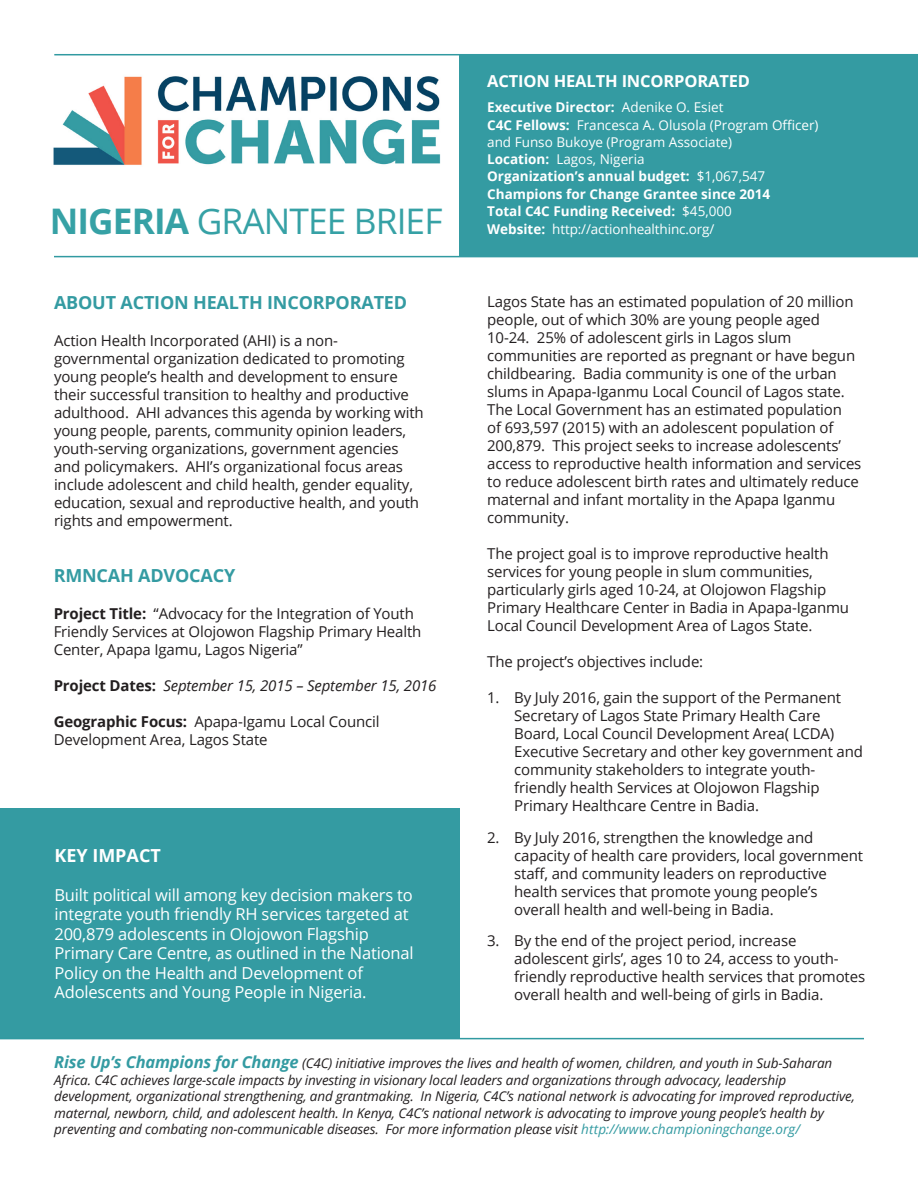
<style>
.page{position:relative;width:918px;height:1188px;background:#fff}
.page>*{position:absolute;margin:0;border:0;box-sizing:border-box;transform-origin:0 0}
.t1{font:35.25px "Open Sans";letter-spacing:-.025em;color:#36a1a5}
.HEADER_PARA{font:700 18px "Open Sans";letter-spacing:-.01em;color:#349ba2}
.HEADER_PARA-2{font:700 18px "Open Sans";color:#fff}
.body_bullets{font:16.5px/19.5px "Open Sans";letter-spacing:-.01em;color:#fff}
.HEADER_PARA-3{font:700 16.5px "Open Sans";letter-spacing:-.01em;color:#fff}
.HEADER_PARA-4{font:15px/18px "Open Sans";letter-spacing:-.01em;color:#231f20}
.HEADER_PARA-5{font:italic 15px "Open Sans";letter-spacing:-.01em;color:#231f20}
.body_black_text_para{font:italic 13.5px/16.5px "Open Sans";letter-spacing:-.01em;color:#231f20}
.body_black_text_para-2{font:700 13.5px "Open Sans";color:#fff}
.body_black_text_para-3{font:13.5px "Open Sans";color:#fff}
.s1{font-weight:700}
.s2{font-weight:700;font-style:normal}
.s3{font-weight:400}
.s4{font-weight:700;font-size:16.5px;color:#349ba2}
.s5{color:#349ba2}
</style>
<div class="page">
<img style="left:53px;top:76px;width:388px;height:89px">
<hr style="left:54px;top:54px;width:864px;height:1px;background:#319aa1">
<hr style="left:54px;top:256px;width:864px;height:1px;background:#319aa1">
<div style="left:460px;top:54px;width:458px;height:202px;background:#349ba2"></div>
<div style="left:0;top:808px;width:459px;height:231px;background:#349ba2"></div>
<hr style="left:0;top:1038px;width:864px;height:1px;background:#319aa1">
<p class="t1" style="left:50px;top:198px;width:394px"><span class="s1">NIGERIA</span> GRANTEE BRIEF</p>
<p class="HEADER_PARA" style="left:54px;top:290px;width:355px">ABOUT ACTION HEALTH INCORPORATED</p>
<p class="HEADER_PARA-4" style="left:54px;top:331px;width:371px">Action Health Incorporated (AHI) is a non&shy;governmental organization dedicated to promoting young people’s health and development to ensure their successful transition to healthy and productive adulthood. AHI advances this agenda by working with young people, parents, community opinion leaders, youth-serving organizations, government agencies and policymakers. AHI’s organizational focus areas include adolescent and child health, gender equality, education, sexual and reproductive health, and youth rights and empowerment.</p>
<p class="HEADER_PARA" style="left:54px;top:563px;width:183px">RMNCAH ADVOCACY</p>
<p class="HEADER_PARA-4" style="left:54px;top:604px;width:369px"><span class="s1">Project Title:</span> “Advocacy for the Integration of Youth<br>Friendly Services at Olojowon Flagship Primary Health<br>Center, Apapa Igamu, Lagos Nigeria”</p>
<p class="HEADER_PARA-5" style="left:54px;top:675px;width:384px"><span class="s2">Project Dates:</span> September 15, 2015 – September 15, 2016</p>
<p class="HEADER_PARA-4" style="left:54px;top:712px;width:327px"><span class="s1">Geographic Focus:</span> Apapa-Igamu Local Council<br>Development Area, Lagos State</p>
<p class="HEADER_PARA-2" style="left:54px;top:843px;width:108px">KEY IMPACT</p>
<p class="body_bullets" style="left:54px;top:884px;width:361px">Built political will among key decision makers to integrate youth friendly RH services targeted at 200,879 adolescents in Olojowon Flagship Primary Care Centre, as outlined in the National Policy on the Health and Development of Adolescents and Young People in Nigeria.</p>
<p class="HEADER_PARA-3" style="left:487px;top:69px;width:264px">ACTION HEALTH INCORPORATED</p>
<p class="body_black_text_para-2" style="left:487px;top:98px;width:238px">Executive Director: <span class="s3">Adenike O. Esiet</span></p>
<p class="body_black_text_para-3" style="left:487px;top:116px;width:333px"><span class="s1">C4C Fellows:</span> Francesca A. Olusola (Program Officer)</p>
<p class="body_black_text_para-3" style="left:487px;top:133px;width:246px">and Funso Bukoye (Program Associate)</p>
<p class="body_black_text_para-3" style="left:487px;top:150px;width:159px"><span class="s1">Location:</span> Lagos, Nigeria</p>
<p class="body_black_text_para-2" style="left:487px;top:167px;width:279px">Organization’s annual budget: <span class="s3">$1,067,547</span></p>
<p class="body_black_text_para-2" style="left:487px;top:184px;width:285px">Champions for Change Grantee since 2014</p>
<p class="body_black_text_para-2" style="left:487px;top:202px;width:246px">Total C4C Funding Received: <span class="s3">$45,000</span></p>
<p class="body_black_text_para-3" style="left:487px;top:220px;width:229px"><span class="s1">Website:</span> http://actionhealthinc.org/</p>
<p class="HEADER_PARA-4" style="left:487px;top:293px;width:376px">Lagos State has an estimated population of 20 million people, out of which 30% are young people aged 10-24. 25% of adolescent girls in Lagos slum communities are reported as pregnant or have begun childbearing. Badia community is one of the urban slums in Apapa-Iganmu Local Council of Lagos state.<br>The Local Government has an estimated population<br>of 693,597 (2015) with an adolescent population of 200,879. This project seeks to increase adolescents’ access to reproductive health information and services to reduce adolescent birth rates and ultimately reduce maternal and infant mortality in the Apapa Iganmu community.</p>
<p class="HEADER_PARA-4" style="left:487px;top:545px;width:363px">The project goal is to improve reproductive health services for young people in slum communities, particularly girls aged 10-24, at Olojowon Flagship Primary Healthcare Center in Badia in Apapa-Iganmu Local Council Development Area of Lagos State.</p>
<p class="HEADER_PARA-4" style="left:487px;top:653px;width:218px">The project’s objectives include:</p>
<p class="HEADER_PARA-4" style="left:514px;top:689px;width:350px;text-indent:-27px">1. By July 2016, gain the support of the Permanent Secretary of Lagos State Primary Health Care Board, Local Council Development Area( LCDA)<br>Executive Secretary and other key government and community stakeholders to integrate youth&shy;friendly health Services at Olojowon Flagship Primary Healthcare Centre in Badia.</p>
<p class="HEADER_PARA-4" style="left:514px;top:828px;width:350px;text-indent:-27px">2. By July 2016, strengthen the knowledge and capacity of health care providers, local government staff, and community leaders on reproductive health services that promote young people’s overall health and well-being in Badia.</p>
<p class="HEADER_PARA-4" style="left:514px;top:932px;width:353px;text-indent:-27px">3. By the end of the project period, increase adolescent girls’, ages 10 to 24, access to youth&shy;friendly reproductive health services that promotes overall health and well-being of girls in Badia.</p>
<p class="body_black_text_para" style="left:54px;top:1055px;width:802px"><span class="s4">Rise Up’s Champions for Change</span> (C4C) initiative improves the lives and health of women, children, and youth in Sub-Saharan Africa. C4C achieves large-scale impacts by investing in visionary local leaders and organizations through advocacy, leadership development, organizational strengthening, and grantmaking. In Nigeria, C4C’s national network is advocating for improved reproductive, maternal, newborn, child, and adolescent health. In Kenya, C4C’s national network is advocating to improve young people’s health by preventing and combating non-communicable diseases. For more information please visit <span class="s5">http://www.championingchange.org/</span></p>
</div>
